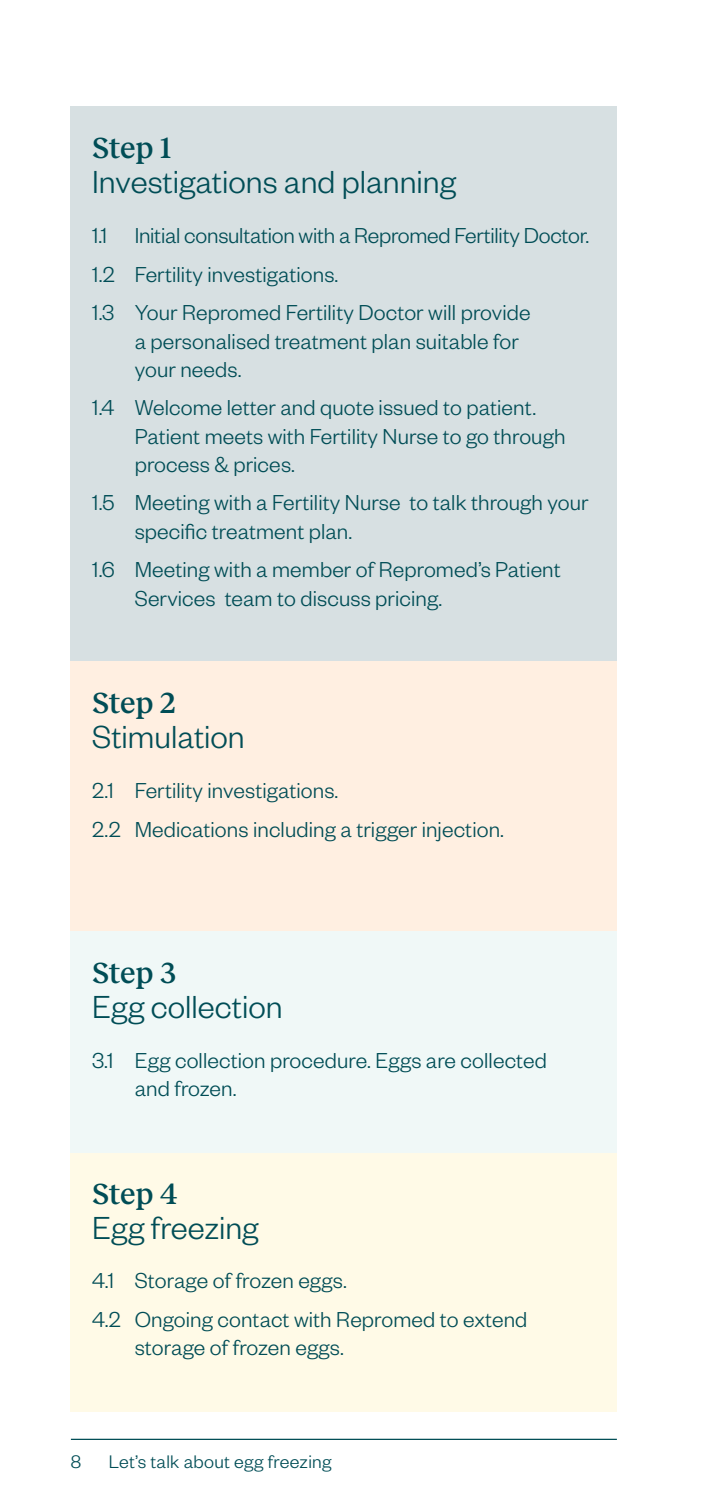
<style>
.page{position:relative;width:702px;height:1489px;background:#fff}
.page>*{position:absolute;margin:0;border:0;box-sizing:border-box;transform-origin:0 0}
.t1{font:300 35px "Founders Grotesk";color:#004d56}
.t2{font:500 30px "Reckless";letter-spacing:-.01em;color:#004d56}
.t3{font:300 23.75px/28px "Founders Grotesk";letter-spacing:.005em;color:#004d56}
.t4{font:300 20px "Founders Grotesk";letter-spacing:.015em;color:#004d56}
</style>
<div class="page">
<div style="left:71px;top:106px;width:546px;height:556px;background:#d7e0e2"></div>
<div style="left:71px;top:661px;width:546px;height:270px;background:#ffefe1"></div>
<div style="left:71px;top:1151px;width:546px;height:260px;background:#fffae7"></div>
<div style="left:71px;top:931px;width:546px;height:221px;background:#f0f8f7"></div>
<hr style="left:71px;top:1438px;width:546px;height:1px;background:#004d56">
<p class="t2" style="left:92px;top:126px;width:81px">Step 1</p>
<h1 class="t1" style="left:92px;top:161px;width:365px">Investigations and planning</h1>
<p class="t3" style="left:92px;top:215px;width:498px;line-height:38.8px">1.1 Initial consultation with a Repromed Fertility Doctor.<br>1.2 Fertility investigations.<br>1.3 Your Repromed Fertility Doctor will provide</p>
<p class="t3" style="left:135px;top:326px;width:385px">a personalised treatment plan suitable for your needs.</p>
<p class="t3" style="left:135px;top:392px;width:432px;text-indent:-43px">1.4 Welcome letter and quote issued to patient.<br>Patient meets with Fertility Nurse to go through process &amp; prices.</p>
<p class="t3" style="left:135px;top:487px;width:455px;text-indent:-43px">1.5 Meeting with a Fertility Nurse to talk through your specific treatment plan.</p>
<p class="t3" style="left:135px;top:554px;width:427px;text-indent:-43px">1.6 Meeting with a member of Repromed’s Patient<br>Services team to discuss pricing.</p>
<p class="t2" style="left:92px;top:681px;width:85px">Step 2</p>
<h1 class="t1" style="left:92px;top:716px;width:154px">Stimulation</h1>
<p class="t3" style="left:92px;top:769px;width:413px;line-height:38.8px">2.1 Fertility investigations.<br>2.2 Medications including a trigger injection.</p>
<p class="t2" style="left:92px;top:951px;width:85px">Step 3</p>
<h1 class="t1" style="left:92px;top:985px;width:192px">Egg collection</h1>
<p class="t3" style="left:135px;top:1044px;width:414px;text-indent:-43px">3.1 Egg collection procedure. Eggs are collected and frozen.</p>
<p class="t2" style="left:92px;top:1171px;width:87px">Step 4</p>
<h1 class="t1" style="left:92px;top:1206px;width:168px">Egg freezing</h1>
<p class="t3" style="left:92px;top:1259px;width:437px;line-height:38.8px">4.1 Storage of frozen eggs.<br>4.2 Ongoing contact with Repromed to extend</p>
<p class="t3" style="left:135px;top:1332px;width:211px">storage of frozen eggs.</p>
<p class="t4" style="left:71px;top:1449px;width:12px">8</p>
<p class="t4" style="left:109px;top:1449px;width:224px">Let’s talk about egg freezing</p>
</div>
